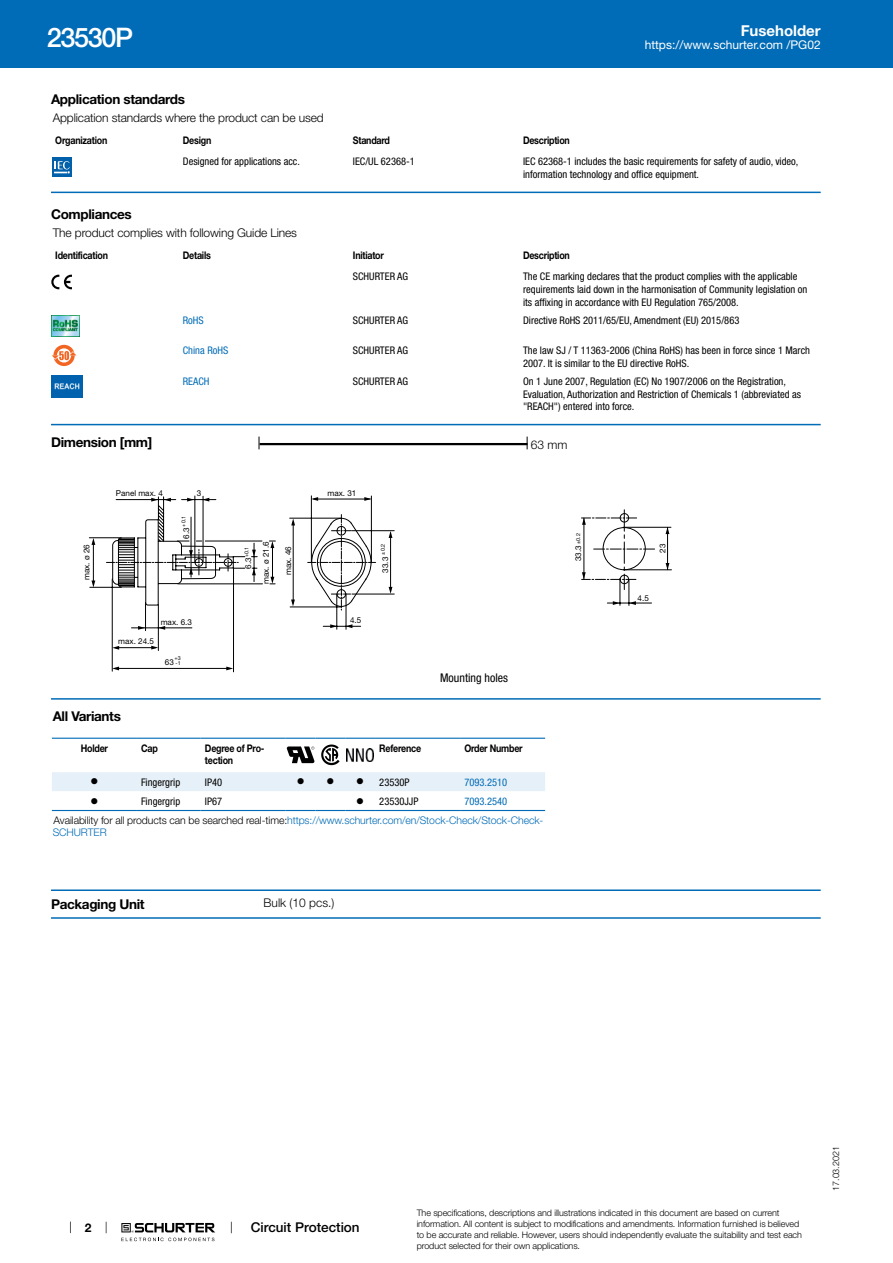
<style>
.page{position:relative;width:893px;height:1263px;background:#fff}
.page>*{position:absolute;margin:0;border:0;box-sizing:border-box;transform-origin:0 0}
.t1{font:500 27px "Helvetica Neue LT";letter-spacing:-.05em;color:#fff}
.t2{font:700 15px "Helvetica Neue LT";color:#fff}
.t3{font:700 13.5px "Helvetica Neue LT";letter-spacing:-.025em;color:#000}
.t4{font:500 13.5px "Helvetica Neue LT";color:#000}
.t5{font:300 12px "Helvetica Neue LT";letter-spacing:-.01em;color:#000}
.t6{font:12px "Helvetica Neue LT";color:#fff}
.t7{font:condensed 12px "Helvetica Neue LT";color:#000}
.t8{font:700 12px "Helvetica Neue LT";color:#000}
.t9{font:condensed 10.5px/12.6px "Helvetica Neue LT";color:#000}
.t10{font:700 10.5px/12.6px "Helvetica Neue LT";letter-spacing:-.025em;color:#000;scale:.85 1}
.t11{font:300 10.5px/19px "Helvetica Neue LT";letter-spacing:-.01em;color:#006bb6}
.t12{font:condensed 10.5px "Helvetica Neue LT";color:#006bb6}
.t13{font:10.5px "Wingdings";color:#000}
.t14{font:300 9px/10.8px "Helvetica Neue LT";letter-spacing:-.01em;color:#000}
.t15{font:8.1px "Helvetica Neue LT";color:#000}
.t16{font:5.4px/4.7px "Helvetica Neue LT";color:#000}
.s1{font-size:8.1px}
.s2{font-weight:400;font-stretch:condensed}
.s3{color:#000}
.s4{font-size:5.4px}
</style>
<div class="page">
<svg style="left:70px;top:1221px;width:1px;height:12px"></svg>
<svg style="left:121px;top:1223px;width:94px;height:18px"></svg>
<div style="left:0;top:0;width:893px;height:68px;background:#006bb6"></div>
<svg style="left:52px;top:157px;width:20px;height:20px"></svg>
<div style="left:52px;top:157px;width:19px;height:19px;background:#0060a9"></div>
<svg style="left:54px;top:161px;width:16px;height:13px"></svg>
<hr style="left:51px;top:192px;width:770px;height:1px;background:#006bb6">
<svg style="left:51px;top:275px;width:21px;height:14px"></svg>
<img style="left:51px;top:315px;width:29px;height:21px">
<svg style="left:53px;top:345px;width:22px;height:21px"></svg>
<svg style="left:57px;top:348px;width:14px;height:14px"></svg>
<div style="left:59px;top:350px;width:10px;height:11px;background:#fff;border-radius:50%"></div>
<svg style="left:52px;top:351px;width:25px;height:9px"></svg>
<img style="left:51px;top:376px;width:32px;height:21px">
<hr style="left:51px;top:424px;width:770px;height:1px;background:#006bb6">
<svg style="left:259px;top:437px;width:1px;height:12px"></svg>
<hr style="left:260px;top:443px;width:267px;height:2px;background:#000">
<svg style="left:527px;top:437px;width:1px;height:12px"></svg>
<svg style="left:89px;top:495px;width:306px;height:177px"></svg>
<svg style="left:112px;top:666px;width:7px;height:4px"></svg>
<svg style="left:226px;top:666px;width:7px;height:4px"></svg>
<svg style="left:112px;top:646px;width:7px;height:4px"></svg>
<svg style="left:151px;top:646px;width:7px;height:3px"></svg>
<svg style="left:158px;top:626px;width:7px;height:4px"></svg>
<svg style="left:138px;top:626px;width:7px;height:4px"></svg>
<svg style="left:91px;top:580px;width:4px;height:7px"></svg>
<svg style="left:91px;top:538px;width:4px;height:7px"></svg>
<svg style="left:164px;top:498px;width:7px;height:4px"></svg>
<svg style="left:151px;top:498px;width:7px;height:4px"></svg>
<svg style="left:202px;top:498px;width:7px;height:4px"></svg>
<svg style="left:187px;top:498px;width:7px;height:4px"></svg>
<svg style="left:330px;top:624px;width:7px;height:4px"></svg>
<svg style="left:311px;top:497px;width:7px;height:4px"></svg>
<svg style="left:364px;top:497px;width:7px;height:4px"></svg>
<svg style="left:106px;top:514px;width:270px;height:96px"></svg>
<svg style="left:389px;top:531px;width:3px;height:7px"></svg>
<svg style="left:389px;top:587px;width:3px;height:7px"></svg>
<hr style="left:623px;top:527px;width:48px;height:1px;background:#000">
<hr style="left:667px;top:528px;width:1px;height:42px;background:#000">
<hr style="left:623px;top:569px;width:48px;height:1px;background:#000">
<svg style="left:666px;top:527px;width:3px;height:7px"></svg>
<svg style="left:666px;top:563px;width:3px;height:7px"></svg>
<svg style="left:581px;top:510px;width:74px;height:95px"></svg>
<hr style="left:51px;top:698px;width:770px;height:2px;background:#006bb6">
<hr style="left:51px;top:889px;width:770px;height:2px;background:#006bb6">
<hr style="left:51px;top:917px;width:770px;height:2px;background:#006bb6">
<svg style="left:346px;top:617px;width:15px;height:11px"></svg>
<svg style="left:52px;top:738px;width:493px;height:74px"></svg>
<h1 class="t1" style="left:47px;top:21px;width:88px">23530P</h1>
<h2 class="t2" style="left:741px;top:21px;width:81px">Fuseholder</h2>
<p class="t6" style="left:645px;top:38px;width:178px">https://www.schurter.com /PG02</p>
<p class="t3" style="left:51px;top:91px;width:135px">Application standards</p>
<p class="t5" style="left:53px;top:110px;width:272px">Application standards where the product can be used</p>
<p class="t10" style="left:55px;top:134px;width:63px">Organization</p>
<p class="t10" style="left:183px;top:134px;width:35px">Design</p>
<p class="t10" style="left:353px;top:134px;width:45px">Standard</p>
<p class="t10" style="left:523px;top:134px;width:57px">Description</p>
<p class="t9" style="left:183px;top:155px;width:119px">Designed for applications acc.</p>
<p class="t9" style="left:353px;top:155px;width:63px">IEC/UL 62368-1</p>
<p class="t9" style="left:523px;top:155px;width:277px">IEC 62368-1 includes the basic requirements for safety of audio, video, information technology and office equipment.</p>
<p class="t3" style="left:51px;top:206px;width:82px">Compliances</p>
<p class="t5" style="left:53px;top:226px;width:246px">The product complies with following Guide Lines</p>
<p class="t10" style="left:55px;top:249px;width:64px">Identification</p>
<p class="t10" style="left:183px;top:249px;width:35px">Details</p>
<p class="t10" style="left:353px;top:249px;width:38px">Initiator</p>
<p class="t10" style="left:523px;top:249px;width:57px">Description</p>
<p class="t9" style="left:353px;top:270px;width:57px">SCHURTER AG</p>
<p class="t9" style="left:523px;top:270px;width:286px">The CE marking declares that the product complies with the applicable requirements laid down in the harmonisation of Community legislation on its affixing in accordance with EU Regulation 765/2008.</p>
<p class="t12" style="left:183px;top:314px;width:22px">RoHS</p>
<p class="t9" style="left:353px;top:314px;width:57px">SCHURTER AG</p>
<p class="t9" style="left:523px;top:314px;width:218px">Directive RoHS 2011/65/EU, Amendment (EU) 2015/863</p>
<p class="t12" style="left:183px;top:344px;width:47px">China RoHS</p>
<p class="t9" style="left:353px;top:344px;width:57px">SCHURTER AG</p>
<p class="t9" style="left:523px;top:344px;width:289px">The law SJ / T 11363-2006 (China RoHS) has been in force since 1 March<br>2007. It is similar to the EU directive RoHS.</p>
<p class="t12" style="left:183px;top:375px;width:28px">REACH</p>
<p class="t9" style="left:353px;top:375px;width:57px">SCHURTER AG</p>
<p class="t9" style="left:523px;top:375px;width:279px">On 1 June 2007, Regulation (EC) No 1907/2006 on the Registration,<br>Evaluation, Authorization and Restriction of Chemicals 1 (abbreviated as "REACH") entered into force.</p>
<p class="t3" style="left:51px;top:434px;width:103px">Dimension [mm]</p>
<p class="t5" style="left:531px;top:438px;width:38px">63 mm</p>
<p class="t15" style="left:82px;top:580px;width:37px;rotate:-90deg">max. ø 26</p>
<p class="t15" style="left:116px;top:489px;width:48px">Panel max. 4</p>
<p class="t15" style="left:197px;top:488px;width:6px">3</p>
<p class="t15" style="left:327px;top:488px;width:30px">max. 31</p>
<p class="t16" style="left:181px;top:539px;width:24px;rotate:-90deg"><span class="s1">6.3</span> +0.1</p>
<p class="t16" style="left:244px;top:569px;width:24px;rotate:-90deg"><span class="s1">6.3</span>+0.1</p>
<p class="t15" style="left:261px;top:584px;width:44px;rotate:-90deg">max. ø 21.6</p>
<p class="t15" style="left:283px;top:575px;width:30px;rotate:-90deg">max. 46</p>
<p class="t15" style="left:380px;top:573px;width:30px;rotate:-90deg">33.3 <sup>±0.2</sup></p>
<p class="t15" style="left:161px;top:617px;width:33px">max. 6.3</p>
<p class="t15" style="left:118px;top:636px;width:37px">max. 24.5</p>
<p class="t16" style="left:175px;top:656px;width:8px">+3 -1</p>
<p class="t15" style="left:165px;top:657px;width:11px">63</p>
<p class="t7" style="left:440px;top:671px;width:69px">Mounting holes</p>
<p class="t3" style="left:53px;top:708px;width:70px">All Variants</p>
<p class="t10" style="left:81px;top:741px;width:34px">Holder</p>
<p class="t10" style="left:141px;top:741px;width:21px">Cap</p>
<p class="t10" style="left:205px;top:741px;width:72px">Degree of Pro&shy;tection</p>
<p class="t10" style="left:379px;top:741px;width:51px">Reference</p>
<p class="t10" style="left:464px;top:741px;width:70px">Order Number</p>
<p class="t13" style="left:90px;top:776px;width:9px">●</p>
<p class="t9" style="left:141px;top:775px;width:41px">Fingergrip</p>
<p class="t9" style="left:205px;top:775px;width:19px">IP40</p>
<p class="t9" style="left:356px;top:775px;width:55px">● 23530P</p>
<p class="t12" style="left:464px;top:776px;width:44px">7093.2510</p>
<p class="t13" style="left:90px;top:795px;width:9px">●</p>
<p class="t9" style="left:141px;top:795px;width:41px">Fingergrip</p>
<p class="t9" style="left:205px;top:795px;width:19px">IP67</p>
<p class="t9" style="left:356px;top:795px;width:64px">● 23530JJP</p>
<p class="t11" style="left:54px;top:791px;width:491px;text-indent:411px"><span class="s2">7093.2540<br></span><span class="s3">Availability for all products can be searched real-time:</span>https://www.schurter.com/en/Stock-Check/Stock-Check-</p>
<p class="t11" style="left:53px;top:823px;width:55px">SCHURTER</p>
<p class="t3" style="left:51px;top:895px;width:95px">Packaging Unit</p>
<p class="t5" style="left:264px;top:896px;width:72px">Bulk (10 pcs.)</p>
<p class="t15" style="left:573px;top:561px;width:29px;rotate:-90deg">33.3 <span class="s4">±0.2</span></p>
<p class="t15" style="left:658px;top:553px;width:11px;rotate:-90deg">23</p>
<p class="t15" style="left:638px;top:593px;width:13px">4.5</p>
<p class="t8" style="left:85px;top:1220px;width:8px">2</p>
<p class="t4" style="left:251px;top:1219px;width:110px">Circuit Protection</p>
<p class="t14" style="left:417px;top:1207px;width:387px">The specifications, descriptions and illustrations indicated in this document are based on current information. All content is subject to modifications and amendments. Information furnished is believed to be accurate and reliable. However, users should independently evaluate the suitability and test each product selected for their own applications.</p>
<p class="t14" style="left:830px;top:1191px;width:46px;rotate:-90deg">17.03.2021</p>
</div>
